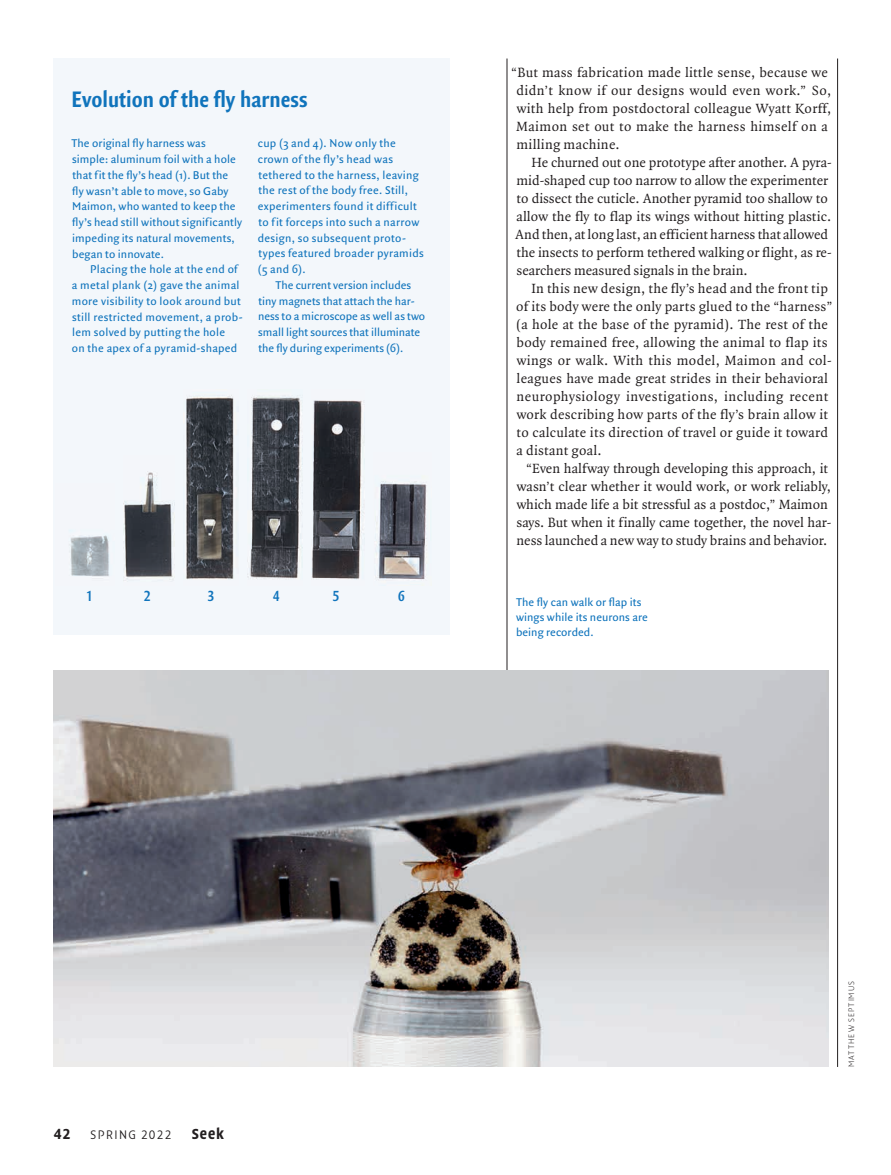
<style>
.page{position:relative;width:891px;height:1175px;background:#fff}
.page>*{position:absolute;margin:0;border:0;box-sizing:border-box;transform-origin:0 0}
.t1{font:24px "Quadraat Sans OT Cn Bld";color:#1074bc}
.t2{font:600 15.75px "Quadraat Sans OT Cn";color:#1074bc}
.t3{font:700 15px "Quadraat Headliner OT";letter-spacing:.05em;color:#231f20}
.t4{font:14.25px/18px "Quadraat OT";letter-spacing:.01em;color:#231f20}
.t5{font:300 12.75px "Quadraat Headliner OT";letter-spacing:.11em;color:#231f20}
.t6{font:12px/15.8px "Quadraat Sans OT";letter-spacing:.015em;color:#1074bc}
.t7{font:200 8.7px "Quadraat Sans OT";letter-spacing:.11em;color:#231f20}
</style>
<div class="page">
<hr style="left:837px;top:58px;width:1px;height:1008px;background:#231f20">
<hr style="left:507px;top:58px;width:1px;height:828px;background:#231f20">
<img style="left:54px;top:670px;width:774px;height:396px">
<div style="left:54px;top:58px;width:396px;height:576px;background:#f3f7fb"></div>
<img style="left:312px;top:400px;width:52px;height:180px">
<img style="left:69px;top:535px;width:40px;height:42px">
<img style="left:375px;top:481px;width:52px;height:99px">
<img style="left:124px;top:471px;width:50px;height:110px">
<img style="left:186px;top:395px;width:48px;height:185px">
<img style="left:247px;top:396px;width:56px;height:183px">
<h1 class="t1" style="left:71px;top:82px;width:238px">Evolution of the fly harness</h1>
<p class="t6" style="left:71px;top:135px;width:172px">The original fly harness was simple: aluminum foil with a hole that fit the fly’s head (1). But the<br>fly wasn’t able to move, so Gaby<br>Maimon, who wanted to keep the fly’s head still without significantly impeding its natural movements, began to innovate.</p>
<p class="t6" style="left:72px;top:261px;width:172px;text-indent:18px">Placing the hole at the end of a metal plank (2) gave the animal more visibility to look around but still restricted movement, a prob&shy;lem solved by putting the hole<br>on the apex of a pyramid-shaped</p>
<p class="t6" style="left:258px;top:135px;width:168px">cup (3 and 4). Now only the crown of the fly’s head was tethered to the harness, leaving the rest of the body free. Still, experimenters found it difficult to fit forceps into such a narrow design, so subsequent proto&shy;types featured broader pyramids (5 and 6).</p>
<p class="t6" style="left:258px;top:277px;width:169px;text-indent:18px">The current version includes tiny magnets that attach the har&shy;ness to a microscope as well as two small light sources that illuminate the fly during experiments (6).</p>
<p class="t2" style="left:87px;top:584px;width:7px">1</p>
<p class="t2" style="left:144px;top:584px;width:8px">2</p>
<p class="t2" style="left:208px;top:584px;width:8px">3</p>
<p class="t2" style="left:273px;top:584px;width:8px">4</p>
<p class="t2" style="left:333px;top:584px;width:8px">5</p>
<p class="t2" style="left:398px;top:584px;width:8px">6</p>
<p class="t4" style="left:516px;top:63px;width:316px;text-indent:-5px">“But mass fabrication made little sense, because we didn’t know if our designs would even work.” So, with help from postdoctoral colleague Wyatt Korff, Maimon set out to make the harness himself on a milling machine.</p>
<p class="t4" style="left:515px;top:153px;width:318px;text-indent:16px">He churned out one prototype after another. A pyra&shy;mid-shaped cup too narrow to allow the experimenter to dissect the cuticle. Another pyramid too shallow to allow the fly to flap its wings without hitting plastic.<br>And then, at long last, an efficient harness that allowed the insects to perform tethered walking or flight, as re&shy;searchers measured signals in the brain.</p>
<p class="t4" style="left:516px;top:279px;width:318px;text-indent:15px">In this new design, the fly’s head and the front tip of its body were the only parts glued to the “harness” (a hole at the base of the pyramid). The rest of the body remained free, allowing the animal to flap its wings or walk. With this model, Maimon and col&shy;leagues have made great strides in their behavioral neurophysiology investigations, including recent work describing how parts of the fly’s brain allow it to calculate its direction of travel or guide it toward a distant goal.</p>
<p class="t4" style="left:516px;top:459px;width:317px;text-align:center">“Even halfway through developing this approach, it wasn’t clear whether it would work, or work reliably, which made life a bit stressful as a postdoc,” Maimon says. But when it finally came together, the novel har&shy;ness launched a new way to study brains and behavior.</p>
<p class="t6" style="left:516px;top:594px;width:133px;line-height:15px">The fly can walk or flap its wings while its neurons are being recorded.</p>
<p class="t3" style="left:54px;top:1125px;width:18px">42</p>
<p class="t5" style="left:90px;top:1127px;width:83px">SPRING 2022</p>
<p class="t3" style="left:192px;top:1125px;width:34px">Seek</p>
<p class="t7" style="left:845px;top:1066px;width:87px;rotate:-90deg">MATTHEW SEPTIMUS</p>
</div>
